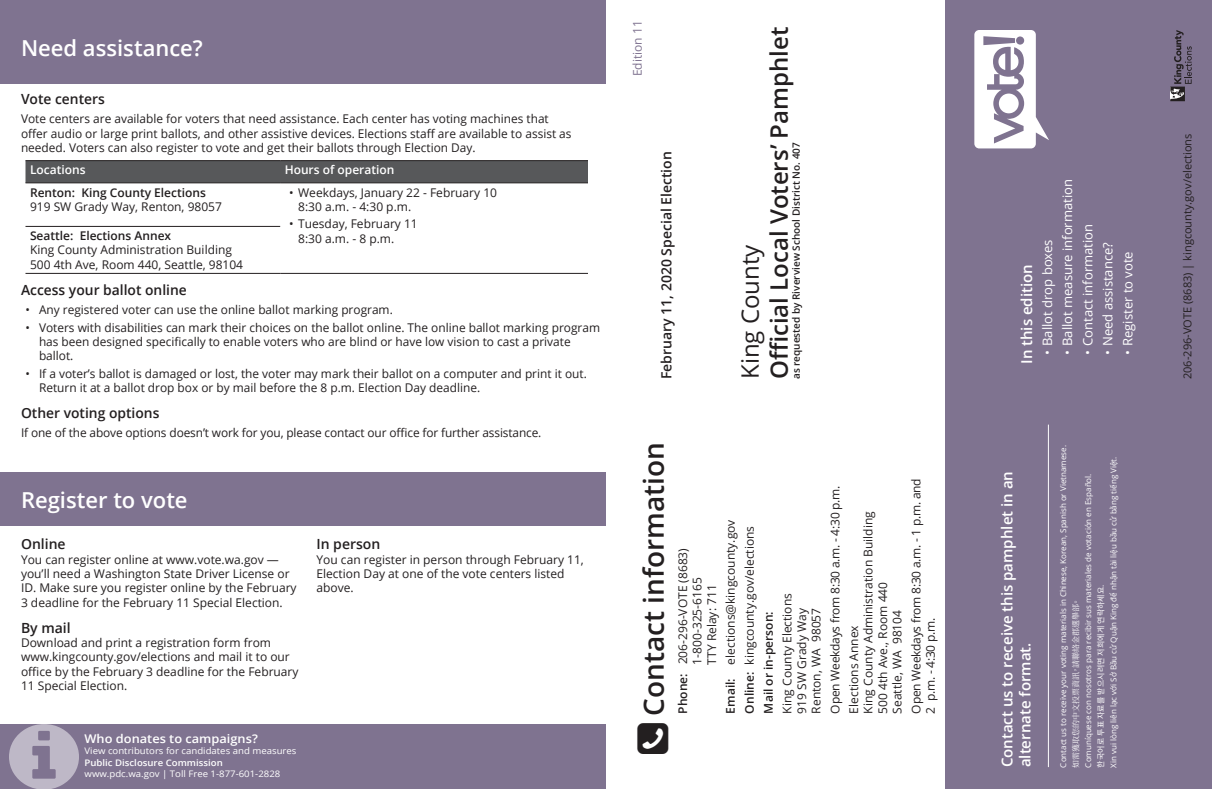
<style>
.page{position:relative;width:1212px;height:789px;background:#fff}
.page>*{position:absolute;margin:0;border:0;box-sizing:border-box;transform-origin:0 0}
.t1{font:600 28px "Open Sans";color:#231f20}
.t2{font:600 24px "Open Sans";color:#231f20}
.t3{font:24px "Open Sans";color:#231f20}
.t4{font:600 22px "Open Sans";color:#fff}
.t5{font:600 15px/18px "Open Sans";color:#fff}
.Text{font:600 14px "Open Sans";color:#231f20}
.Subheading{font:600 14px "Open Sans";color:#231f20}
.Half_page_ad_text{font:600 14px "Open Sans";color:#231f20}
.t6{font:13px "Open Sans";color:#fff}
.Text-2{font:12px/14.4px "Open Sans";color:#231f20}
.Half_page_ad_text-2{font:12px/14.4px "Open Sans";color:#231f20}
.Location{font:12px "Open Sans";color:#231f20}
.Text-3{font:12px/14.4px "Open Sans";letter-spacing:-.02em;color:#231f20}
.Location-2{font:600 12px "Open Sans";color:#231f20}
.Location_City{font:600 12px "Open Sans";color:#fff}
.Location_City-2{font:600 12px "Open Sans";color:#fff;scale:1.07 1}
.t7{font:12px "Open Sans";color:#7f7390}
.t8{font:11px "Open Sans";color:#231f20}
.t9{font:600 10px "Open Sans";color:#231f20}
.t10{font:9px/10.8px "Open Sans";color:#fff;scale:1.07 1}
.t11{font:8px "Open Sans";color:#fff}
.t12{font:8px "Noto Sans CJ Kkr";color:#fff}
.t13{font:8px "Noto Serif CJ Ktc";color:#fff}
.s1{font-weight:600}
</style>
<div class="page">
<div style="left:0;top:0;width:606px;height:84px;background:#7f7390"></div>
<div style="left:945px;top:0;width:267px;height:789px;background:#7f7390"></div>
<svg style="left:1170px;top:30px;width:22px;height:71px"></svg>
<hr style="left:1048px;top:425px;width:1px;height:342px;background:#fff">
<div style="left:0;top:472px;width:606px;height:54px;background:#7f7390"></div>
<div style="left:0;top:725px;width:606px;height:64px;background:#7f7390"></div>
<div style="left:26px;top:161px;width:562px;height:21px;background:#57585a"></div>
<hr style="left:280px;top:273px;width:308px;height:1px;background:#231f20">
<hr style="left:26px;top:160px;width:254px;height:1px;background:#231f20">
<hr style="left:280px;top:160px;width:308px;height:1px;background:#231f20">
<hr style="left:280px;top:182px;width:308px;height:1px;background:#231f20">
<hr style="left:26px;top:182px;width:254px;height:1px;background:#231f20">
<hr style="left:26px;top:226px;width:254px;height:1px;background:#231f20">
<hr style="left:26px;top:273px;width:254px;height:1px;background:#231f20">
<svg style="left:974px;top:30px;width:75px;height:118px"></svg>
<svg style="left:0;top:724px;width:79px;height:1px"></svg>
<p class="t4" style="left:21px;top:33px;width:183px">Need assistance?</p>
<p class="Subheading" style="left:21px;top:90px;width:85px">Vote centers</p>
<p class="Text-2" style="left:21px;top:111px;width:552px">Vote centers are available for voters that need assistance. Each center has voting machines that offer audio or large print ballots, and other assistive devices. Elections staff are available to assist as needed. Voters can also register to vote and get their ballots through Election Day.</p>
<p class="Location_City" style="left:30px;top:162px;width:57px">Locations</p>
<p class="Location_City" style="left:285px;top:162px;width:111px">Hours of operation</p>
<p class="Location-2" style="left:30px;top:184px;width:178px">Renton: King County Elections</p>
<p class="Location" style="left:30px;top:198px;width:194px">919 SW Grady Way, Renton, 98057</p>
<p class="Text-2" style="left:298px;top:185px;width:200px;text-indent:-9px">• Weekdays, January 22 - February 10<br>8:30 a.m. - 4:30 p.m.</p>
<p class="Text-2" style="left:289px;top:216px;width:130px">• Tuesday, February 11</p>
<p class="Location-2" style="left:30px;top:228px;width:143px">Seattle: Elections Annex</p>
<p class="Text-2" style="left:298px;top:231px;width:98px">8:30 a.m. - 8 p.m.</p>
<p class="Location" style="left:30px;top:242px;width:204px">King County Administration Building</p>
<p class="Location" style="left:30px;top:256px;width:215px">500 4th Ave, Room 440, Seattle, 98104</p>
<p class="Text" style="left:21px;top:281px;width:167px">Access your ballot online</p>
<p class="Text-2" style="left:26px;top:302px;width:369px">• Any registered voter can use the online ballot marking program.</p>
<p class="Text-2" style="left:39px;top:320px;width:563px;text-indent:-14px">• Voters with disabilities can mark their choices on the ballot online. The online ballot marking program has been designed specifically to enable voters who are blind or have low vision to cast a private ballot.</p>
<p class="Text-2" style="left:39px;top:366px;width:549px;text-indent:-14px">• If a voter’s ballot is damaged or lost, the voter may mark their ballot on a computer and print it out.<br>Return it at a ballot drop box or by mail before the 8 p.m. Election Day deadline.</p>
<p class="Subheading" style="left:21px;top:403px;width:140px">Other voting options</p>
<p class="Text-2" style="left:21px;top:425px;width:522px">If one of the above options doesn’t work for you, please contact our office for further assistance.</p>
<p class="t4" style="left:21px;top:485px;width:168px">Register to vote</p>
<p class="Half_page_ad_text" style="left:21px;top:534px;width:46px">Online</p>
<p class="Half_page_ad_text-2" style="left:21px;top:552px;width:277px">You can register online at www.vote.wa.gov — you’ll need a Washington State Driver License or ID. Make sure you register online by the February 3 deadline for the February 11 Special Election.</p>
<p class="Half_page_ad_text" style="left:21px;top:618px;width:51px">By mail</p>
<p class="Half_page_ad_text-2" style="left:21px;top:635px;width:279px">Download and print a registration form from www.kingcounty.gov/elections and mail it to our office by the February 3 deadline for the February 11 Special Election.</p>
<p class="Location_City-2" style="left:85px;top:730px;width:163px">Who donates to campaigns?</p>
<p class="t10" style="left:85px;top:745px;width:200px">View contributors for candidates and measures</p>
<p class="t10" style="left:85px;top:757px;width:185px"><span class="s1">Public Disclosure Commission </span>www.pdc.wa.gov | Toll Free 1-877-601-2828</p>
<p class="Half_page_ad_text" style="left:316px;top:534px;width:65px">In person</p>
<p class="Half_page_ad_text-2" style="left:316px;top:552px;width:269px">You can register in person through February 11,<br>Election Day at one of the vote centers listed above.</p>
<p class="t7" style="left:629px;top:76px;width:57px;rotate:-90deg">Edition 11</p>
<p class="Text" style="left:657px;top:379px;width:229px;rotate:-90deg">February 11, 2020 Special Election</p>
<p class="t2" style="left:763px;top:379px;width:354px;rotate:-90deg">Official Local Voters’ Pamphlet</p>
<p class="t9" style="left:789px;top:379px;width:238px;rotate:-90deg">as requested by Riverview School District No. 407</p>
<p class="t8" style="left:1180px;top:379px;width:247px;rotate:-90deg">206-296-VOTE (8683) | kingcounty.gov/elections</p>
<p class="t6" style="left:1059px;top:355px;width:177px;rotate:-90deg">• Ballot measure information</p>
<p class="t6" style="left:1079px;top:355px;width:132px;rotate:-90deg">• Contact information</p>
<p class="t6" style="left:1039px;top:355px;width:117px;rotate:-90deg">• Ballot drop boxes</p>
<p class="t6" style="left:1099px;top:355px;width:114px;rotate:-90deg">• Need assistance?</p>
<p class="t6" style="left:1119px;top:355px;width:105px;rotate:-90deg">• Register to vote</p>
<p class="t3" style="left:734px;top:379px;width:136px;rotate:-90deg">King County</p>
<p class="t5" style="left:1017px;top:364px;width:101px;rotate:-90deg">In this edition</p>
<p class="t1" style="left:634px;top:716px;width:275px;rotate:-90deg">Contact information</p>
<p class="Text-2" style="left:723px;top:714px;width:195px;rotate:-90deg"><span class="s1">Email:</span> elections@kingcounty.gov</p>
<p class="Text-2" style="left:742px;top:714px;width:189px;rotate:-90deg"><span class="s1">Online:</span> kingcounty.gov/elections</p>
<p class="Text-2" style="left:675px;top:665px;width:118px;text-indent:-49px;rotate:-90deg"><span class="s1">Phone:</span> 206-296-VOTE (8683)<br>1-800-325-6165<br>TTY Relay: 711</p>
<p class="Text-2" style="left:780px;top:714px;width:122px;rotate:-90deg">King County Elections<br>919 SW Grady Way<br>Renton, WA 98057</p>
<p class="Location-2" style="left:760px;top:714px;width:103px;rotate:-90deg">Mail or in-person:</p>
<p class="Text-3" style="left:827px;top:714px;width:229px;rotate:-90deg">Open Weekdays from 8:30 a.m. - 4:30 p.m.</p>
<p class="Text-2" style="left:846px;top:714px;width:204px;rotate:-90deg">Elections Annex<br>King County Administration Building<br>500 4th Ave., Room 440<br>Seattle, WA 98104</p>
<p class="Text-3" style="left:908px;top:714px;width:237px;rotate:-90deg">Open Weekdays from 8:30 a.m. - 1 p.m. and<br>2 p.m. - 4:30 p.m.</p>
<p class="t5" style="left:998px;top:767px;width:298px;rotate:-90deg">Contact us to receive this pamphlet in an alternate format.</p>
<p class="t11" style="left:1058px;top:768px;width:324px;rotate:-90deg">Contact us to receive your voting materials in Chinese, Korean, Spanish or Vietnamese.</p>
<p class="t11" style="left:1108px;top:768px;width:312px;rotate:-90deg">Xin vui lòng liên lạc với Sở Bầu cử Quận King để nhận tài liệu bầu cử bằng tiếng Việt.</p>
<p class="t11" style="left:1083px;top:768px;width:295px;rotate:-90deg">Comuníquese con nosotros para recibir sus materiales de votación en Español.</p>
<p class="t12" style="left:1096px;top:768px;width:184px;rotate:-90deg">한국어로 투표 자료를 받으시려면 저희에게 연락하세요.</p>
<p class="t13" style="left:1071px;top:768px;width:171px;rotate:-90deg">如需獲取您的中文投票資訊，請聯絡金郡選舉部。</p>
</div>
